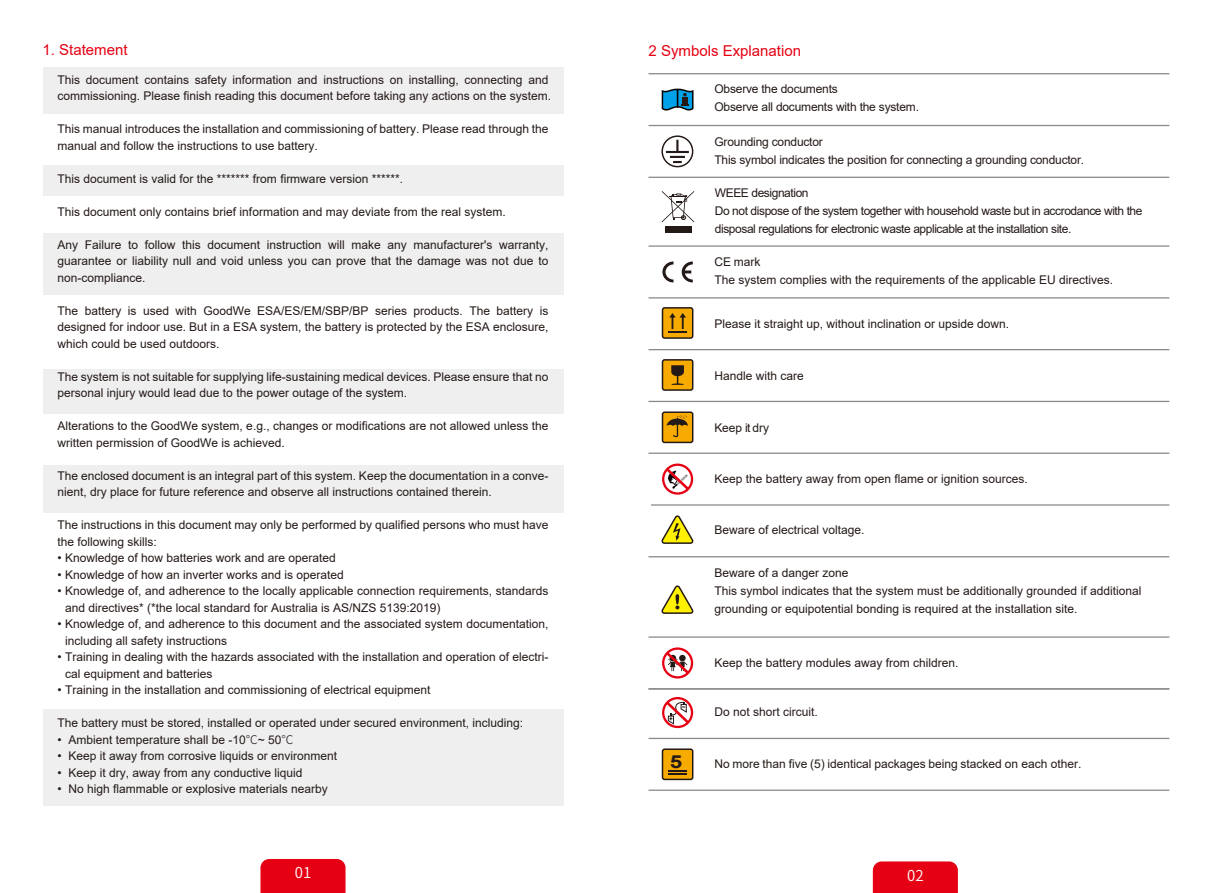
<style>
.page{position:relative;width:1212px;height:893px;background:#fff}
.page>*{position:absolute;margin:0;border:0;box-sizing:border-box;transform-origin:0 0}
.t1{font:700 18px "Arial";color:#231916;scale:1.25 1}
.t2{font:15px "Arial";color:#e60013}
.t3{font:15px "Source Han Sans CN";color:#fff}
.t4{font:12px/16.5px "Arial";color:#231916}
.t5{font:12px/18px "Arial";letter-spacing:-.035em;color:#231916}
.s1{font-family:"Source Han Sans CN";font-weight:300}
</style>
<div class="page">
<div style="left:43px;top:68px;width:520px;height:46px;background:#efeff0"></div>
<div style="left:43px;top:233px;width:520px;height:61px;background:#efeff0"></div>
<div style="left:43px;top:369px;width:520px;height:45px;background:#efeff0"></div>
<div style="left:43px;top:466px;width:520px;height:47px;background:#efeff0"></div>
<div style="left:43px;top:710px;width:520px;height:96px;background:#efeff0"></div>
<div style="left:43px;top:166px;width:520px;height:30px;background:#efeff0"></div>
<div style="left:662px;top:308px;width:31px;height:30px;background:#f7ab00;border-radius:2px"></div>
<div style="left:662px;top:307px;width:31px;height:32px;border:1px solid #231916;border-radius:2px"></div>
<div style="left:662px;top:749px;width:31px;height:30px;background:#f7ab00;border-radius:2px"></div>
<div style="left:662px;top:748px;width:31px;height:32px;border:1px solid #231916;border-radius:2px"></div>
<div style="left:662px;top:360px;width:31px;height:30px;background:#f7ab00;border-radius:2px"></div>
<div style="left:662px;top:359px;width:31px;height:32px;border:1px solid #231916;border-radius:2px"></div>
<div style="left:662px;top:412px;width:31px;height:30px;background:#f7ab00;border-radius:2px"></div>
<div style="left:662px;top:411px;width:31px;height:32px;border:1px solid #231916;border-radius:2px"></div>
<svg style="left:661px;top:515px;width:33px;height:29px"></svg>
<svg style="left:668px;top:771px;width:19px;height:3px"></svg>
<svg style="left:662px;top:191px;width:32px;height:31px"></svg>
<div style="left:665px;top:226px;width:26px;height:6px;background:#231916"></div>
<svg style="left:662px;top:261px;width:31px;height:21px"></svg>
<svg style="left:671px;top:365px;width:13px;height:20px"></svg>
<svg style="left:666px;top:415px;width:22px;height:23px"></svg>
<svg style="left:661px;top:88px;width:33px;height:23px"></svg>
<svg style="left:668px;top:313px;width:19px;height:19px"></svg>
<hr style="left:648px;top:177px;width:521px;height:1px;background:#898989">
<hr style="left:648px;top:245px;width:521px;height:2px;background:#898989">
<hr style="left:648px;top:125px;width:521px;height:1px;background:#898989">
<hr style="left:648px;top:73px;width:521px;height:1px;background:#898989">
<hr style="left:648px;top:297px;width:521px;height:1px;background:#898989">
<hr style="left:648px;top:349px;width:521px;height:1px;background:#898989">
<hr style="left:648px;top:401px;width:521px;height:1px;background:#898989">
<hr style="left:648px;top:453px;width:521px;height:1px;background:#898989">
<hr style="left:651px;top:504px;width:518px;height:2px;background:#898989">
<hr style="left:648px;top:556px;width:521px;height:1px;background:#898989">
<hr style="left:648px;top:636px;width:521px;height:2px;background:#898989">
<hr style="left:648px;top:738px;width:521px;height:1px;background:#898989">
<hr style="left:648px;top:790px;width:521px;height:1px;background:#898989">
<hr style="left:648px;top:688px;width:521px;height:1px;background:#898989">
<svg style="left:661px;top:585px;width:33px;height:29px"></svg>
<div style="left:661px;top:135px;width:32px;height:32px;border:1px solid #231916;border-radius:50%"></div>
<hr style="left:666px;top:151px;width:23px;height:2px;background:#231916">
<svg style="left:670px;top:140px;width:15px;height:23px"></svg>
<svg style="left:662px;top:464px;width:31px;height:31px"></svg>
<svg style="left:662px;top:647px;width:31px;height:31px"></svg>
<svg style="left:662px;top:697px;width:31px;height:31px"></svg>
<div style="left:260px;top:859px;width:85px;height:34px;background:#e60013"></div>
<div style="left:873px;top:861px;width:85px;height:32px;background:#e60013"></div>
<p class="t2" style="left:43px;top:40px;width:87px">1. Statement</p>
<p class="t2" style="left:648px;top:40px;width:154px">2 Symbols Explanation</p>
<p class="t4" style="left:58px;top:71px;width:495px">This document contains safety information and instructions on installing, connecting and commissioning. Please finish reading this document before taking any actions on the system.</p>
<p class="t4" style="left:58px;top:121px;width:492px">This manual introduces the installation and commissioning of battery. Please read through the manual and follow the instructions to use battery.</p>
<p class="t4" style="left:58px;top:170px;width:347px">This document is valid for the ******* from firmware version ******.</p>
<p class="t4" style="left:58px;top:203px;width:450px">This document only contains brief information and may deviate from the real system.</p>
<p class="t4" style="left:58px;top:236px;width:492px;text-align:justify">Any Failure to follow this document instruction will make any manufacturer's warranty, guarantee or liability null and void unless you can prove that the damage was not due to non-compliance.</p>
<p class="t4" style="left:58px;top:302px;width:492px;text-align:justify">The battery is used with GoodWe ESA/ES/EM/SBP/BP series products. The battery is designed for indoor use. But in a ESA system, the battery is protected by the ESA enclosure, which could be used outdoors.</p>
<p class="t4" style="left:58px;top:368px;width:492px">The system is not suitable for supplying life-sustaining medical devices. Please ensure that no personal injury would lead due to the power outage of the system.</p>
<p class="t4" style="left:58px;top:418px;width:492px">Alterations to the GoodWe system, e.g., changes or modifications are not allowed unless the written permission of GoodWe is achieved.</p>
<p class="t4" style="left:58px;top:467px;width:492px">The enclosed document is an integral part of this system. Keep the documentation in a conve&shy;nient, dry place for future reference and observe all instructions contained therein.</p>
<p class="t4" style="left:58px;top:517px;width:492px">The instructions in this document may only be performed by qualified persons who must have the following skills:</p>
<p class="t4" style="left:58px;top:550px;width:280px">• Knowledge of how batteries work and are operated</p>
<p class="t4" style="left:58px;top:566px;width:288px">• Knowledge of how an inverter works and is operated</p>
<p class="t4" style="left:65px;top:583px;width:485px;text-indent:-8px">• Knowledge of, and adherence to the locally applicable connection requirements, standards and directives* (*the local standard for Australia is AS/NZS 5139:2019)</p>
<p class="t4" style="left:65px;top:616px;width:485px;text-indent:-8px">• Knowledge of, and adherence to this document and the associated system documentation, including all safety instructions</p>
<p class="t4" style="left:65px;top:649px;width:485px;text-indent:-8px">• Training in dealing with the hazards associated with the installation and operation of electri&shy;cal equipment and batteries</p>
<p class="t4" style="left:58px;top:682px;width:375px">• Training in the installation and commissioning of electrical equipment</p>
<p class="t4" style="left:58px;top:715px;width:467px">The battery must be stored, installed or operated under secured environment, including:</p>
<p class="t4" style="left:58px;top:731px;width:237px">• Ambient temperature shall be -10<span class="s1">℃</span>~ 50<span class="s1">℃</span></p>
<p class="t4" style="left:58px;top:748px;width:281px">• Keep it away from corrosive liquids or environment</p>
<p class="t4" style="left:58px;top:764px;width:246px">• Keep it dry, away from any conductive liquid</p>
<p class="t4" style="left:58px;top:781px;width:272px">• No high flammable or explosive materials nearby</p>
<p class="t4" style="left:714px;top:80px;width:206px;line-height:18px">Observe the documents<br>Observe all documents with the system.</p>
<p class="t4" style="left:714px;top:133px;width:371px;line-height:18px">Grounding conductor<br>This symbol indicates the position for connecting a grounding conductor.</p>
<p class="t5" style="left:715px;top:184px;width:429px">WEEE designation<br>Do not dispose of the system together with household waste but in accrodance with the disposal regulations for electronic waste applicable at the installation site.</p>
<p class="t4" style="left:714px;top:253px;width:400px;line-height:18px">CE mark<br>The system complies with the requirements of the applicable EU directives.</p>
<p class="t4" style="left:714px;top:315px;width:296px">Please it straight up, without inclination or upside down.</p>
<p class="t4" style="left:714px;top:367px;width:91px">Handle with care</p>
<p class="t4" style="left:714px;top:419px;width:56px">Keep it dry</p>
<p class="t4" style="left:714px;top:470px;width:315px">Keep the battery away from open flame or ignition sources.</p>
<p class="t4" style="left:714px;top:522px;width:152px">Beware of electrical voltage.</p>
<p class="t4" style="left:714px;top:564px;width:428px;line-height:18px">Beware of a danger zone<br>This symbol indicates that the system must be additionally grounded if additional grounding or equipotential bonding is required at the installation site.</p>
<p class="t4" style="left:714px;top:654px;width:246px">Keep the battery modules away from children.</p>
<p class="t4" style="left:714px;top:704px;width:105px">Do not short circuit.</p>
<h1 class="t1" style="left:670px;top:748px;width:11px">5</h1>
<p class="t4" style="left:714px;top:755px;width:368px">No more than five (5) identical packages being stacked on each other.</p>
<p class="t3" style="left:295px;top:864px;width:18px">01</p>
<p class="t3" style="left:907px;top:867px;width:18px">02</p>
</div>
